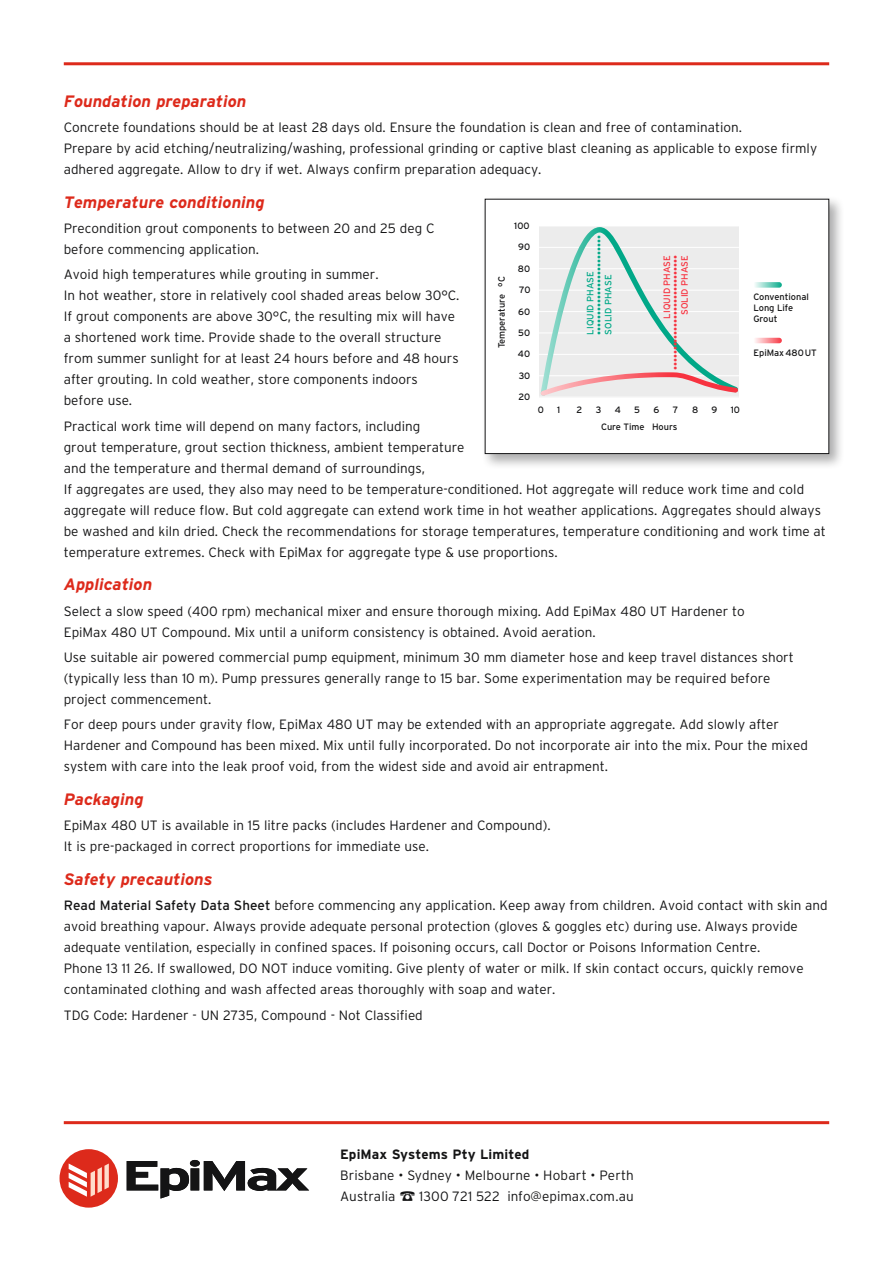
<style>
.page{position:relative;width:893px;height:1263px;background:#fff}
.page>*{position:absolute;margin:0;border:0;box-sizing:border-box;transform-origin:0 0}
.t1{font:italic 700 16.5px "Interstate";color:#dd2a1b}
.t2{font:300 13.5px/21px "Interstate";color:#141415}
.t3{font:700 13.5px "Interstate";letter-spacing:.005em;color:#141415}
.t4{font:9.3px/11.1px "Interstate";color:#141415}
.t5{font:9.3px/17.9px "Interstate";color:#f7323f;text-align:center}
.t6{font:9.3px/17.9px "Interstate";color:#00a887}
.s1{font-weight:400}
</style>
<div class="page">
<hr style="left:64px;top:1121px;width:765px;height:3px;background:#dd2a1b">
<hr style="left:64px;top:62px;width:765px;height:3px;background:#dd2a1b">
<div style="left:60px;top:1149px;width:58px;height:58px;background:#dd2a1b;border-radius:50%"></div>
<svg style="left:69px;top:1163px;width:40px;height:34px"></svg>
<svg style="left:127px;top:1160px;width:182px;height:38px"></svg>
<div style="left:481px;top:195px;width:364px;height:274px;background:#141415;opacity:.35"></div>
<div style="left:485px;top:199px;width:344px;height:255px;background:#fff"></div>
<div style="left:539px;top:226px;width:200px;height:171px;background:#ececec"></div>
<hr style="left:539px;top:375px;width:200px;height:1px;background:#fff">
<hr style="left:539px;top:354px;width:200px;height:1px;background:#fff">
<hr style="left:539px;top:332px;width:200px;height:1px;background:#fff">
<hr style="left:539px;top:311px;width:200px;height:1px;background:#fff">
<hr style="left:539px;top:290px;width:200px;height:1px;background:#fff">
<hr style="left:539px;top:268px;width:200px;height:1px;background:#fff">
<hr style="left:539px;top:247px;width:200px;height:1px;background:#fff">
<svg style="left:753px;top:282px;width:29px;height:6px"></svg>
<svg style="left:753px;top:338px;width:29px;height:5px"></svg>
<svg style="left:540px;top:227px;width:198px;height:169px"></svg>
<p class="t1" style="left:64px;top:92px;width:184px">Foundation preparation</p>
<p class="t2" style="left:64px;top:117px;width:755px">Concrete foundations should be at least 28 days old. Ensure the foundation is clean and free of contamination.<br>Prepare by acid etching/neutralizing/washing, professional grinding or captive blast cleaning as applicable to expose firmly adhered aggregate. Allow to dry if wet. Always confirm preparation adequacy.</p>
<p class="t1" style="left:64px;top:193px;width:202px">Temperature conditioning</p>
<p class="t2" style="left:64px;top:218px;width:372px">Precondition grout components to between 20 and 25 deg C before commencing application.</p>
<p class="t2" style="left:64px;top:264px;width:397px">Avoid high temperatures while grouting in summer.<br>In hot weather, store in relatively cool shaded areas below 30°C.<br>If grout components are above 30°C, the resulting mix will have a shortened work time. Provide shade to the overall structure from summer sunlight for at least 24 hours before and 48 hours after grouting. In cold weather, store components indoors before use.</p>
<p class="t2" style="left:64px;top:415px;width:764px">Practical work time will depend on many factors, including<br>grout temperature, grout section thickness, ambient temperature<br>and the temperature and thermal demand of surroundings,<br>If aggregates are used, they also may need to be temperature-conditioned. Hot aggregate will reduce work time and cold aggregate will reduce flow. But cold aggregate can extend work time in hot weather applications. Aggregates should always be washed and kiln dried. Check the recommendations for storage temperatures, temperature conditioning and work time at temperature extremes. Check with EpiMax for aggregate type &amp; use proportions.</p>
<p class="t1" style="left:64px;top:575px;width:90px">Application</p>
<p class="t2" style="left:64px;top:600px;width:683px">Select a slow speed (400 rpm) mechanical mixer and ensure thorough mixing. Add EpiMax 480 UT Hardener to<br>EpiMax 480 UT Compound. Mix until a uniform consistency is obtained. Avoid aeration.</p>
<p class="t2" style="left:64px;top:647px;width:731px">Use suitable air powered commercial pump equipment, minimum 30 mm diameter hose and keep travel distances short (typically less than 10 m). Pump pressures generally range to 15 bar. Some experimentation may be required before project commencement.</p>
<p class="t2" style="left:64px;top:714px;width:746px">For deep pours under gravity flow, EpiMax 480 UT may be extended with an appropriate aggregate. Add slowly after<br>Hardener and Compound has been mixed. Mix until fully incorporated. Do not incorporate air into the mix. Pour the mixed system with care into the leak proof void, from the widest side and avoid air entrapment.</p>
<p class="t1" style="left:64px;top:790px;width:81px">Packaging</p>
<p class="t2" style="left:64px;top:815px;width:488px">EpiMax 480 UT is available in 15 litre packs (includes Hardener and Compound).<br>It is pre-packaged in correct proportions for immediate use.</p>
<p class="t1" style="left:64px;top:870px;width:150px">Safety precautions</p>
<p class="t2" style="left:64px;top:895px;width:765px"><span class="s1">Read Material Safety Data Sheet</span> before commencing any application. Keep away from children. Avoid contact with skin and avoid breathing vapour. Always provide adequate personal protection (gloves &amp; goggles etc) during use. Always provide adequate ventilation, especially in confined spaces. If poisoning occurs, call Doctor or Poisons Information Centre.<br>Phone 13 11 26. If swallowed, DO NOT induce vomiting. Give plenty of water or milk. If skin contact occurs, quickly remove contaminated clothing and wash affected areas thoroughly with soap and water.</p>
<p class="t2" style="left:64px;top:1004px;width:361px">TDG Code: Hardener - UN 2735, Compound - Not Classified</p>
<p class="t4" style="left:514px;top:220px;width:17px">100</p>
<p class="t6" style="left:590px;top:335px;width:101px;rotate:-90deg">•••••••••••••••••••••••••</p>
<p class="t4" style="left:518px;top:242px;width:13px">90</p>
<p class="t5" style="left:658px;top:318px;width:65px;rotate:-90deg">LIQUID PHASE<br>SOLID PHASE</p>
<p class="t5" style="left:667px;top:370px;width:117px;rotate:-90deg">•••••••••••••••••••••••••••••</p>
<p class="t4" style="left:518px;top:263px;width:14px">80</p>
<p class="t4" style="left:496px;top:348px;width:74px;rotate:-90deg">Temperature ºC</p>
<p class="t6" style="left:581px;top:335px;width:65px;rotate:-90deg">LIQUID PHASE<br>SOLID PHASE</p>
<p class="t4" style="left:519px;top:284px;width:13px">70</p>
<p class="t4" style="left:753px;top:291px;width:57px">Conventional<br>Long Life<br>Grout</p>
<p class="t4" style="left:753px;top:347px;width:65px">EpiMax480UT</p>
<p class="t4" style="left:518px;top:306px;width:13px">60</p>
<p class="t4" style="left:518px;top:327px;width:13px">50</p>
<p class="t4" style="left:518px;top:349px;width:14px">40</p>
<p class="t4" style="left:519px;top:370px;width:13px">30</p>
<p class="t4" style="left:518px;top:391px;width:13px">20</p>
<p class="t4" style="left:538px;top:404px;width:8px">0</p>
<p class="t4" style="left:557px;top:404px;width:5px">1</p>
<p class="t4" style="left:576px;top:404px;width:7px">2</p>
<p class="t4" style="left:596px;top:404px;width:7px">3</p>
<p class="t4" style="left:615px;top:404px;width:8px">4</p>
<p class="t4" style="left:634px;top:404px;width:7px">5</p>
<p class="t4" style="left:653px;top:404px;width:7px">6</p>
<p class="t4" style="left:673px;top:404px;width:7px">7</p>
<p class="t4" style="left:692px;top:404px;width:8px">8</p>
<p class="t4" style="left:711px;top:404px;width:7px">9</p>
<p class="t4" style="left:731px;top:404px;width:11px">10</p>
<p class="t4" style="left:601px;top:421px;width:78px">Cure Time Hours</p>
<p class="t3" style="left:340px;top:1147px;width:191px">EpiMax Systems Pty Limited</p>
<p class="t2" style="left:340px;top:1165px;width:295px">Brisbane • Sydney • Melbourne • Hobart • Perth<br>Australia</p>
<p class="t2" style="left:419px;top:1186px;width:216px">1300 721 522 info@epimax.com.au</p>
</div>
